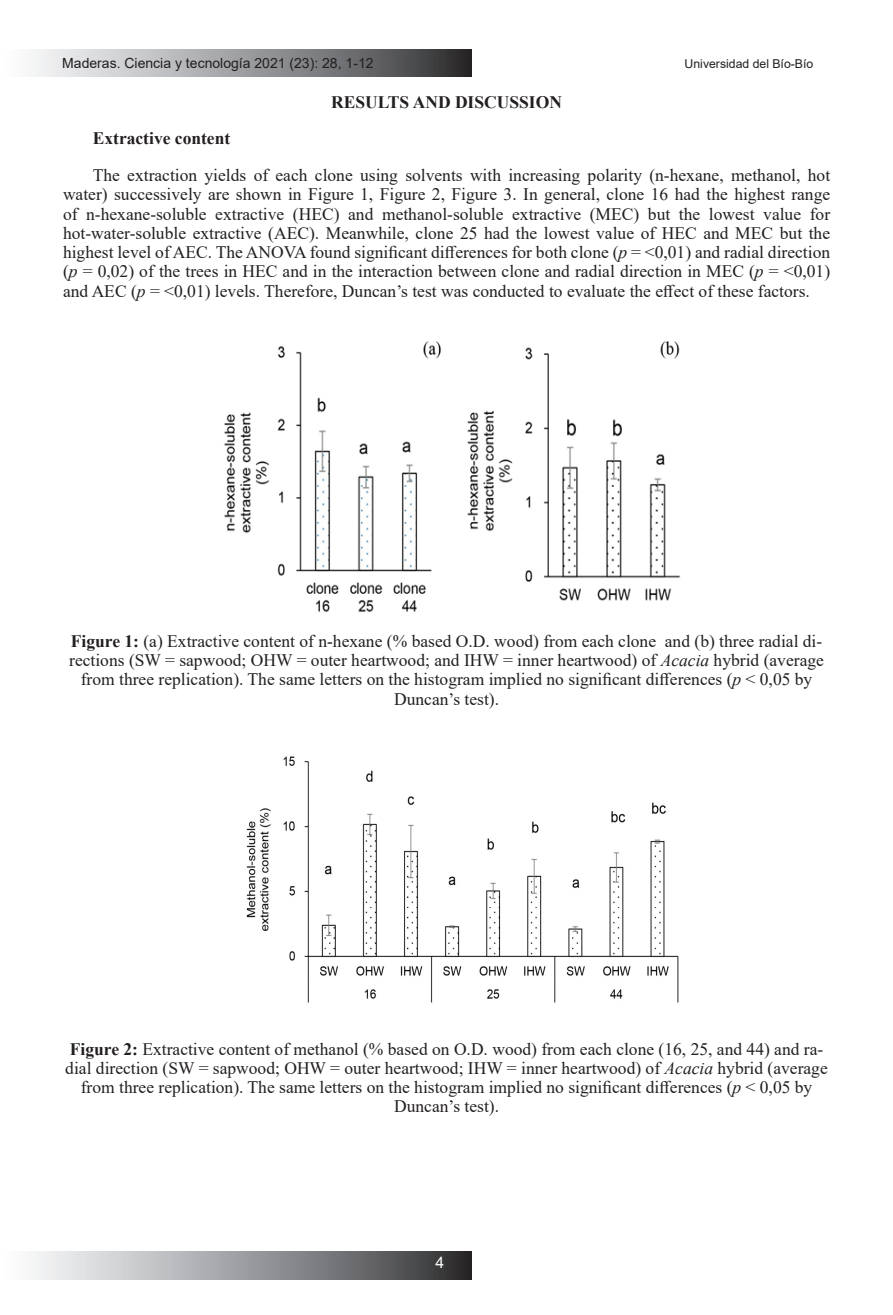
<style>
.page{position:relative;width:893px;height:1315px;background:#fff}
.page>*{position:absolute;margin:0;border:0;box-sizing:border-box;transform-origin:0 0}
.t1{font:17.5px/19.2px "Times New Roman";color:#231f20;text-align:center}
.t2{font:700 17.5px "Times New Roman";color:#231f20}
.t3{font:15.75px "Arial";color:#fff}
.t4{font:14px "Arial";color:#231f20}
.t5{font:12.25px "Arial";color:#231f20}
.s1{font-style:italic}
.s2{font-weight:700}
</style>
<div class="page">
<div style="left:0;top:49px;width:471px;height:28px;background:linear-gradient(to right,#fff,#333436)"></div>
<div style="left:0;top:1252px;width:471px;height:27px;background:linear-gradient(to right,#fff,#333436)"></div>
<img style="left:246px;top:756px;width:433px;height:247px">
<img style="left:224px;top:341px;width:457px;height:271px">
<p class="t4" style="left:62px;top:53px;width:313px">Maderas. Ciencia y tecnología 2021 (23): 28, 1-12</p>
<p class="t5" style="left:685px;top:56px;width:130px">Universidad del Bío-Bío</p>
<p class="t2" style="left:331px;top:89px;width:232px">RESULTS AND DISCUSSION</p>
<p class="t2" style="left:93px;top:126px;width:139px">Extractive content</p>
<p class="t1" style="left:63px;top:165px;width:769px;text-align:justify;text-indent:30px">The extraction yields of each clone using solvents with increasing polarity (n-hexane, methanol, hot water) successively are shown in Figure 1, Figure 2, Figure 3. In general, clone 16 had the highest range of n-hexane-soluble extractive (HEC) and methanol-soluble extractive (MEC) but the lowest value for hot-water-soluble extractive (AEC). Meanwhile, clone 25 had the lowest value of HEC and MEC but the highest level of AEC. The ANOVA found significant differences for both clone (<span class="s1">p</span> = &lt;0,01) and radial direction (<span class="s1">p</span> = 0,02) of the trees in HEC and in the interaction between clone and radial direction in MEC (<span class="s1">p</span> = &lt;0,01) and AEC (<span class="s1">p</span> = &lt;0,01) levels. Therefore, Duncan’s test was conducted to evaluate the effect of these factors.</p>
<p class="t1" style="left:69px;top:631px;width:756px"><span class="s2">Figure 1:</span> (a) Extractive content of n<span class="s1">-</span>hexane (% based O.D. wood) from each clone and (b) three radial di&shy;rections (SW = sapwood; OHW = outer heartwood; and IHW = inner heartwood) of <span class="s1">Acacia</span> hybrid (average from three replication). The same letters on the histogram implied no significant differences (<span class="s1">p</span> &lt; 0,05 by Duncan’s test).</p>
<p class="t1" style="left:65px;top:1038px;width:764px"><span class="s2">Figure 2:</span> Extractive content of methanol (% based on O.D. wood) from each clone (16, 25, and 44) and ra&shy;dial direction (SW = sapwood; OHW = outer heartwood; IHW = inner heartwood) of <span class="s1">Acacia</span> hybrid (average from three replication). The same letters on the histogram implied no significant differences (<span class="s1">p</span> &lt; 0,05 by Duncan’s test).</p>
<p class="t3" style="left:435px;top:1252px;width:10px">4</p>
</div>
